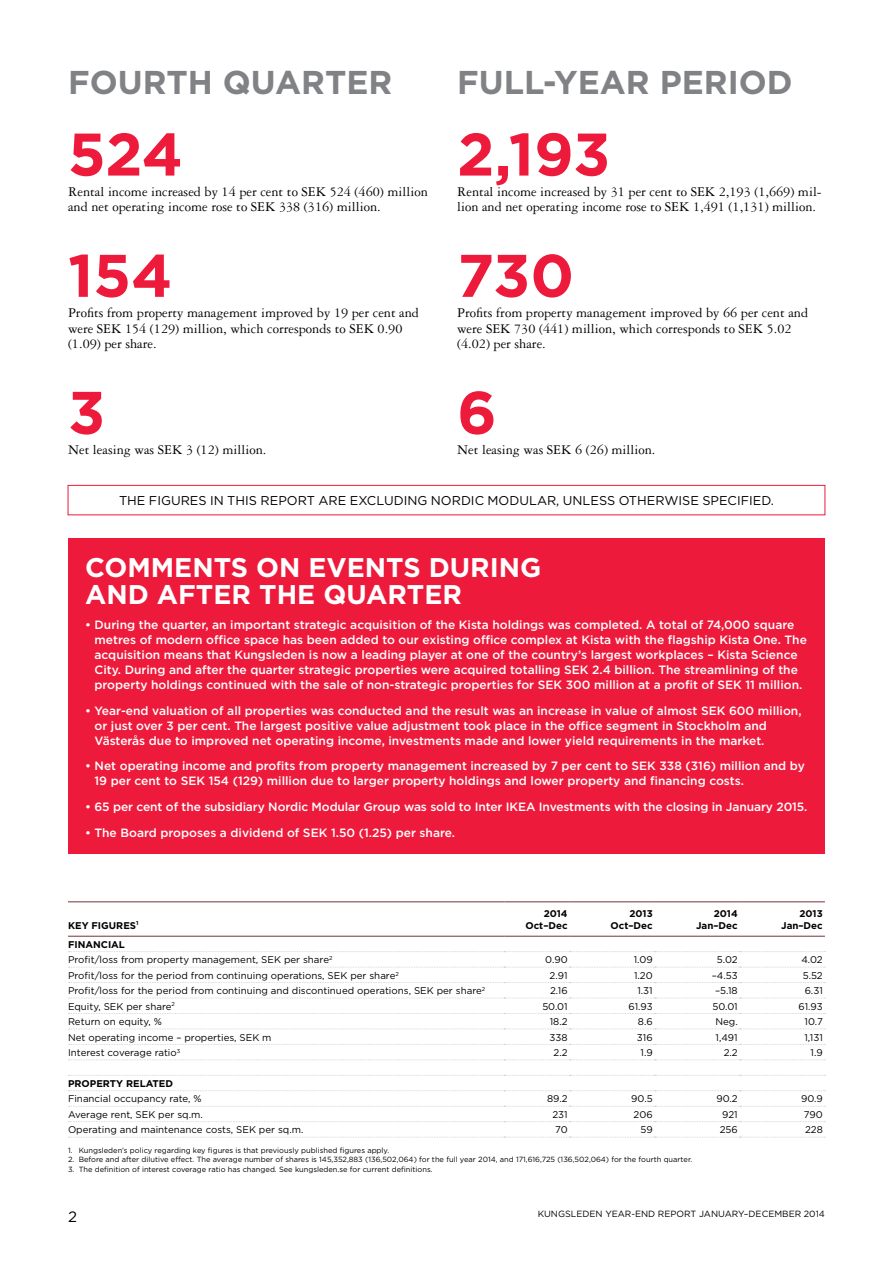
<style>
.page{position:relative;width:893px;height:1263px;background:#fff}
.page>*{position:absolute;margin:0;border:0;box-sizing:border-box;transform-origin:0 0}
.t1{font:700 60px "Gotham";letter-spacing:-.005em;color:#ed1a3b}
.t2{font:700 33px "Gotham";color:#808285}
.t3{font:700 27px/27px "Gotham";color:#fff}
.t4{font:15px "Gotham";color:#000}
.t5{font:14.25px/15.8px "Garamond 3 LT Std";color:#000}
.t6{font:12.75px "Gotham";color:#000}
.t7{font:500 12px/15px "Gotham";color:#fff}
.t8{font:9.75px/15.5px "Gotham";color:#000}
.t9{font:700 9.75px/11.2px "Gotham";color:#000;text-align:right}
.t10{font:9px "Gotham";color:#000}
.t11{font:7.5px "Gotham";color:#000}
.s1{font-weight:700}
</style>
<div class="page">
<div style="left:68px;top:538px;width:757px;height:316px;background:#ed1a3b"></div>
<div style="left:68px;top:485px;width:757px;height:30px;border:1px solid #ed1a3b"></div>
<hr style="left:68px;top:901px;width:436px;height:1px;background:#743237">
<hr style="left:504px;top:901px;width:66px;height:1px;background:#743237">
<hr style="left:570px;top:901px;width:85px;height:1px;background:#743237">
<hr style="left:655px;top:901px;width:85px;height:1px;background:#743237">
<hr style="left:740px;top:901px;width:85px;height:1px;background:#743237">
<hr style="left:68px;top:936px;width:436px;height:1px;background:#743237">
<hr style="left:504px;top:936px;width:66px;height:1px;background:#743237">
<hr style="left:570px;top:936px;width:85px;height:1px;background:#743237">
<hr style="left:655px;top:936px;width:85px;height:1px;background:#743237">
<hr style="left:740px;top:936px;width:85px;height:1px;background:#743237">
<svg style="left:68px;top:998px;width:758px;height:1px"></svg>
<svg style="left:68px;top:1013px;width:758px;height:1px"></svg>
<svg style="left:68px;top:1028px;width:758px;height:1px"></svg>
<svg style="left:68px;top:1044px;width:758px;height:1px"></svg>
<svg style="left:68px;top:1059px;width:758px;height:1px"></svg>
<svg style="left:68px;top:1075px;width:758px;height:1px"></svg>
<svg style="left:68px;top:1090px;width:758px;height:1px"></svg>
<svg style="left:68px;top:1106px;width:758px;height:1px"></svg>
<svg style="left:68px;top:1121px;width:758px;height:1px"></svg>
<svg style="left:68px;top:1137px;width:758px;height:1px"></svg>
<svg style="left:68px;top:951px;width:758px;height:1px"></svg>
<svg style="left:68px;top:967px;width:758px;height:1px"></svg>
<svg style="left:68px;top:982px;width:758px;height:1px"></svg>
<h2 class="t2" style="left:68px;top:61px;width:326px">FOURTH QUARTER</h2>
<h2 class="t2" style="left:457px;top:61px;width:337px">FULL-YEAR PERIOD</h2>
<h1 class="t1" style="left:457px;top:115px;width:155px">2,193</h1>
<p class="t5" style="left:457px;top:183px;width:366px">Rental income increased by 31 per cent to SEK 2,193 (1,669) mil&shy;lion and net operating income rose to SEK 1,491 (1,131) million.</p>
<h1 class="t1" style="left:457px;top:236px;width:118px">730</h1>
<p class="t5" style="left:457px;top:305px;width:353px">Profits from property management improved by 66 per cent and were SEK 730 (441) million, which corresponds to SEK 5.02 (4.02) per share.</p>
<h1 class="t1" style="left:457px;top:373px;width:41px">6</h1>
<p class="t5" style="left:457px;top:442px;width:200px">Net leasing was SEK 6 (26) million.</p>
<p class="t6" style="left:119px;top:492px;width:656px">THE FIGURES IN THIS REPORT ARE EXCLUDING NORDIC MODULAR, UNLESS OTHERWISE SPECIFIED.</p>
<h1 class="t1" style="left:68px;top:115px;width:117px">524</h1>
<p class="t5" style="left:68px;top:183px;width:361px">Rental income increased by 14 per cent to SEK 524 (460) million and net operating income rose to SEK 338 (316) million.</p>
<h1 class="t1" style="left:68px;top:236px;width:106px">154</h1>
<p class="t5" style="left:68px;top:305px;width:353px">Profits from property management improved by 19 per cent and were SEK 154 (129) million, which corresponds to SEK 0.90 (1.09) per share.</p>
<h1 class="t1" style="left:68px;top:373px;width:39px">3</h1>
<p class="t5" style="left:68px;top:442px;width:200px">Net leasing was SEK 3 (12) million.</p>
<h3 class="t3" style="left:85px;top:553px;width:458px">COMMENTS ON EVENTS DURING<br>AND AFTER THE QUARTER</h3>
<p class="t7" style="left:95px;top:617px;width:714px;text-indent:-9px">• During the quarter, an important strategic acquisition of the Kista holdings was completed. A total of 74,000 square metres of modern office space has been added to our existing office complex at Kista with the flagship Kista One. The acquisition means that Kungsleden is now a leading player at one of the country’s largest workplaces – Kista Science City. During and after the quarter strategic properties were acquired totalling SEK 2.4 billion. The streamlining of the property holdings continued with the sale of non-strategic properties for SEK 300 million at a profit of SEK 11 million.</p>
<p class="t7" style="left:95px;top:703px;width:708px;text-indent:-9px">• Year-end valuation of all properties was conducted and the result was an increase in value of almost SEK 600 million, or just over 3 per cent. The largest positive value adjustment took place in the office segment in Stockholm and<br>Västerås due to improved net operating income, investments made and lower yield requirements in the market.</p>
<p class="t7" style="left:95px;top:758px;width:712px;text-indent:-9px">• Net operating income and profits from property management increased by 7 per cent to SEK 338 (316) million and by<br>19 per cent to SEK 154 (129) million due to larger property holdings and lower property and financing costs.</p>
<p class="t7" style="left:85px;top:799px;width:724px">• 65 per cent of the subsidiary Nordic Modular Group was sold to Inter IKEA Investments with the closing in January 2015.</p>
<p class="t7" style="left:85px;top:825px;width:372px">• The Board proposes a dividend of SEK 1.50 (1.25) per share.</p>
<p class="t9" style="left:68px;top:919px;width:72px">KEY FIGURES<sup>1</sup></p>
<p class="t9" style="left:525px;top:908px;width:44px">2014<br>Oct–Dec</p>
<p class="t9" style="left:610px;top:908px;width:44px">2013<br>Oct–Dec</p>
<p class="t9" style="left:696px;top:908px;width:43px">2014<br>Jan–Dec</p>
<p class="t9" style="left:781px;top:908px;width:43px">2013<br>Jan–Dec</p>
<p class="t8" style="left:68px;top:936px;width:266px"><span class="s1">FINANCIAL<br></span>Profit/loss from property management, SEK per share<sup>2</sup></p>
<p class="t8" style="left:545px;top:952px;width:24px">0.90</p>
<p class="t8" style="left:634px;top:952px;width:20px">1.09</p>
<p class="t8" style="left:717px;top:952px;width:22px">5.02</p>
<p class="t8" style="left:801px;top:952px;width:23px">4.02</p>
<p class="t8" style="left:68px;top:967px;width:332px">Profit/loss for the period from continuing operations, SEK per share<sup>2</sup></p>
<p class="t8" style="left:550px;top:967px;width:20px">2.91</p>
<p class="t8" style="left:634px;top:967px;width:20px">1.20</p>
<p class="t8" style="left:712px;top:967px;width:27px">–4.53</p>
<p class="t8" style="left:803px;top:967px;width:22px">5.52</p>
<p class="t8" style="left:68px;top:983px;width:419px">Profit/loss for the period from continuing and discontinued operations, SEK per share<sup>2</sup></p>
<p class="t8" style="left:550px;top:983px;width:19px">2.16</p>
<p class="t8" style="left:637px;top:983px;width:17px">1.31</p>
<p class="t8" style="left:715px;top:983px;width:24px">–5.18</p>
<p class="t8" style="left:805px;top:983px;width:20px">6.31</p>
<p class="t8" style="left:68px;top:998px;width:108px">Equity, SEK per share<sup>2</sup></p>
<p class="t8" style="left:542px;top:998px;width:27px">50.01</p>
<p class="t8" style="left:628px;top:998px;width:26px">61.93</p>
<p class="t8" style="left:712px;top:998px;width:27px">50.01</p>
<p class="t8" style="left:799px;top:998px;width:26px">61.93</p>
<p class="t8" style="left:68px;top:1014px;width:95px">Return on equity, %</p>
<p class="t8" style="left:550px;top:1014px;width:19px">18.2</p>
<p class="t8" style="left:638px;top:1014px;width:16px">8.6</p>
<p class="t8" style="left:715px;top:1014px;width:24px">Neg.</p>
<p class="t8" style="left:804px;top:1014px;width:20px">10.7</p>
<p class="t8" style="left:68px;top:1029px;width:205px">Net operating income – properties, SEK m</p>
<p class="t8" style="left:550px;top:1029px;width:20px">338</p>
<p class="t8" style="left:637px;top:1029px;width:17px">316</p>
<p class="t8" style="left:716px;top:1029px;width:24px">1,491</p>
<p class="t8" style="left:804px;top:1029px;width:20px">1,131</p>
<p class="t8" style="left:68px;top:1045px;width:114px">Interest coverage ratio<sup>3</sup></p>
<p class="t8" style="left:554px;top:1045px;width:16px">2.2</p>
<p class="t8" style="left:640px;top:1045px;width:14px">1.9</p>
<p class="t8" style="left:724px;top:1045px;width:16px">2.2</p>
<p class="t8" style="left:811px;top:1045px;width:14px">1.9</p>
<p class="t9" style="left:68px;top:1078px;width:107px">PROPERTY RELATED</p>
<p class="t8" style="left:68px;top:1091px;width:135px">Financial occupancy rate, %</p>
<p class="t8" style="left:547px;top:1091px;width:22px">89.2</p>
<p class="t8" style="left:631px;top:1091px;width:23px">90.5</p>
<p class="t8" style="left:716px;top:1091px;width:23px">90.2</p>
<p class="t8" style="left:801px;top:1091px;width:23px">90.9</p>
<p class="t8" style="left:68px;top:1106px;width:136px">Average rent, SEK per sq.m.</p>
<p class="t8" style="left:552px;top:1106px;width:17px">231</p>
<p class="t8" style="left:634px;top:1106px;width:21px">206</p>
<p class="t8" style="left:722px;top:1106px;width:17px">921</p>
<p class="t8" style="left:804px;top:1106px;width:20px">790</p>
<p class="t8" style="left:68px;top:1122px;width:237px">Operating and maintenance costs, SEK per sq.m.</p>
<p class="t8" style="left:555px;top:1122px;width:14px">70</p>
<p class="t8" style="left:640px;top:1122px;width:14px">59</p>
<p class="t8" style="left:720px;top:1122px;width:20px">256</p>
<p class="t8" style="left:805px;top:1122px;width:19px">228</p>
<p class="t11" style="left:68px;top:1145px;width:323px">1. Kungsleden’s policy regarding key figures is that previously published figures apply.</p>
<p class="t11" style="left:68px;top:1155px;width:626px">2. Before and after dilutive effect. The average number of shares is 145,352,883 (136,502,064) for the full year 2014, and 171,616,725 (136,502,064) for the fourth quarter.</p>
<p class="t11" style="left:68px;top:1164px;width:366px">3. The definition of interest coverage ratio has changed. See kungsleden.se for current definitions.</p>
<p class="t4" style="left:68px;top:1207px;width:10px">2</p>
<p class="t10" style="left:538px;top:1208px;width:289px">KUNGSLEDEN YEAR-END REPORT JANUARY–DECEMBER 2014</p>
</div>
